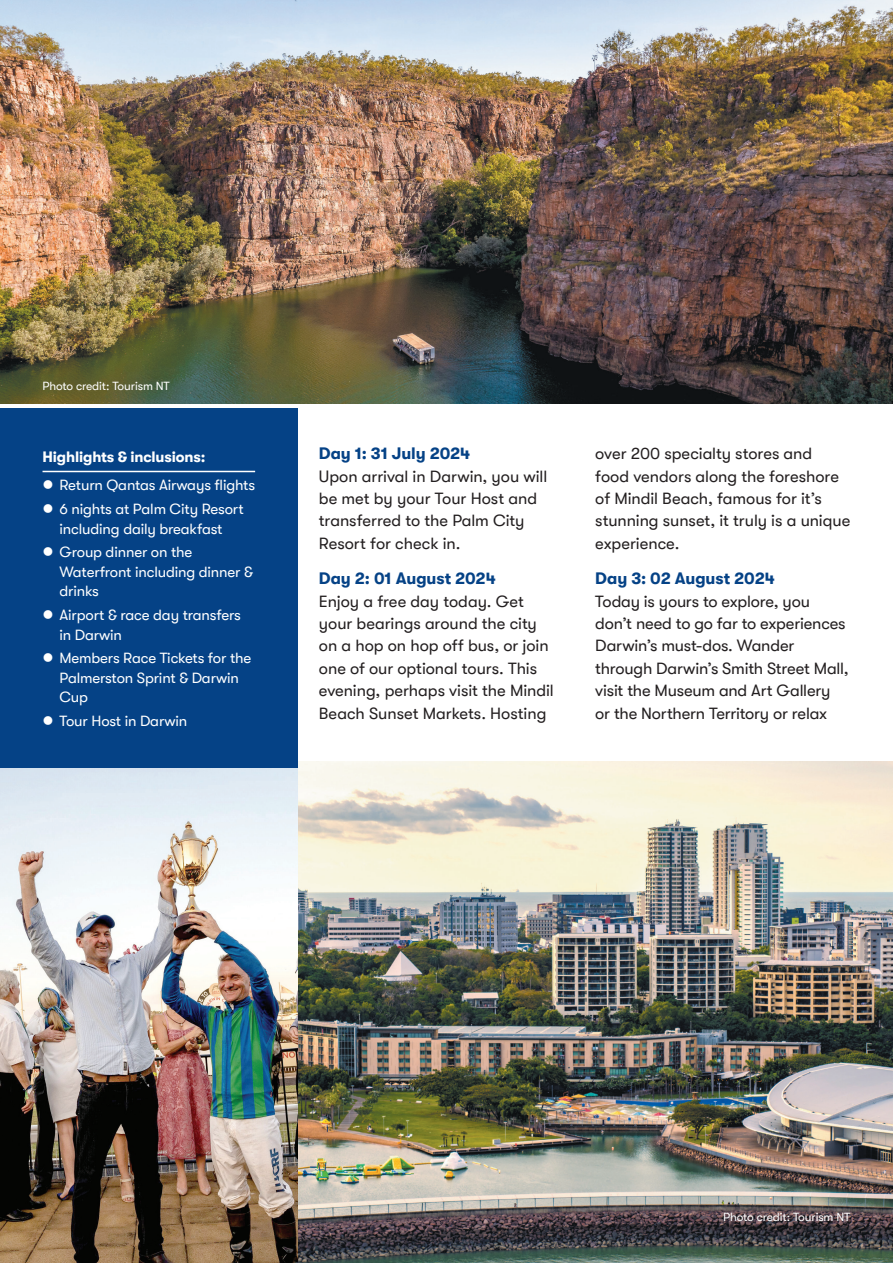
<style>
.page{position:relative;width:893px;height:1263px;background:#fff}
.page>*{position:absolute;margin:0;border:0;box-sizing:border-box;transform-origin:0 0}
.t1{font:16.5px/22.5px "GT Walsheim";letter-spacing:-.005em;color:#231f20}
.t2{font:700 16.5px "GT Walsheim";letter-spacing:-.005em;color:#054286}
.t3{font:15px/19.5px "GT Walsheim";letter-spacing:-.01em;color:#fff}
.t4{font:700 15px "GT Walsheim";letter-spacing:-.01em;color:#fff}
.t5{font:12px "GT Walsheim";letter-spacing:-.01em;color:#fff}
</style>
<div class="page">
<img style="left:298px;top:761px;width:594px;height:502px">
<div style="left:0;top:408px;width:298px;height:855px;background:#054286"></div>
<img style="left:0;top:768px;width:298px;height:495px">
<img style="left:0;top:0;width:893px;height:404px">
<hr style="left:43px;top:471px;width:212px;height:1px;background:#fff">
<hr style="left:892px;top:761px;width:1px;height:502px;background:#dce8f5">
<p class="t5" style="left:43px;top:379px;width:129px">Photo credit: Tourism NT</p>
<p class="t4" style="left:43px;top:449px;width:164px">Highlights &amp; inclusions:</p>
<p class="t3" style="left:43px;top:475px;width:214px">● Return Qantas Airways flights</p>
<p class="t3" style="left:43px;top:499px;width:203px;text-align:center">● 6 nights at Palm City Resort including daily breakfast</p>
<p class="t3" style="left:60px;top:542px;width:195px;text-indent:-17px">● Group dinner on the<br>Waterfront including dinner &amp; drinks</p>
<p class="t3" style="left:60px;top:605px;width:183px;text-indent:-17px">● Airport &amp; race day transfers in Darwin</p>
<p class="t3" style="left:60px;top:648px;width:193px;text-indent:-17px">● Members Race Tickets for the<br>Palmerston Sprint &amp; Darwin<br>Cup</p>
<p class="t3" style="left:43px;top:711px;width:146px">● Tour Host in Darwin</p>
<p class="t2" style="left:319px;top:444px;width:153px">Day 1: 31 July 2024</p>
<p class="t1" style="left:319px;top:465px;width:230px">Upon arrival in Darwin, you will be met by your Tour Host and transferred to the Palm City<br>Resort for check in.</p>
<p class="t2" style="left:319px;top:569px;width:178px">Day 2: 01 August 2024</p>
<p class="t1" style="left:319px;top:590px;width:236px">Enjoy a free day today. Get your bearings around the city on a hop on hop off bus, or join one of our optional tours. This evening, perhaps visit the Mindil<br>Beach Sunset Markets. Hosting</p>
<p class="t1" style="left:595px;top:442px;width:256px">over 200 specialty stores and food vendors along the foreshore of Mindil Beach, famous for it’s stunning sunset, it truly is a unique experience.</p>
<p class="t2" style="left:595px;top:569px;width:181px">Day 3: 02 August 2024</p>
<p class="t1" style="left:595px;top:590px;width:255px">Today is yours to explore, you don’t need to go far to experiences<br>Darwin’s must-dos. Wander through Darwin’s Smith Street Mall, visit the Museum and Art Gallery or the Northern Territory or relax</p>
<p class="t5" style="left:723px;top:1210px;width:129px">Photo credit: Tourism NT</p>
</div>
